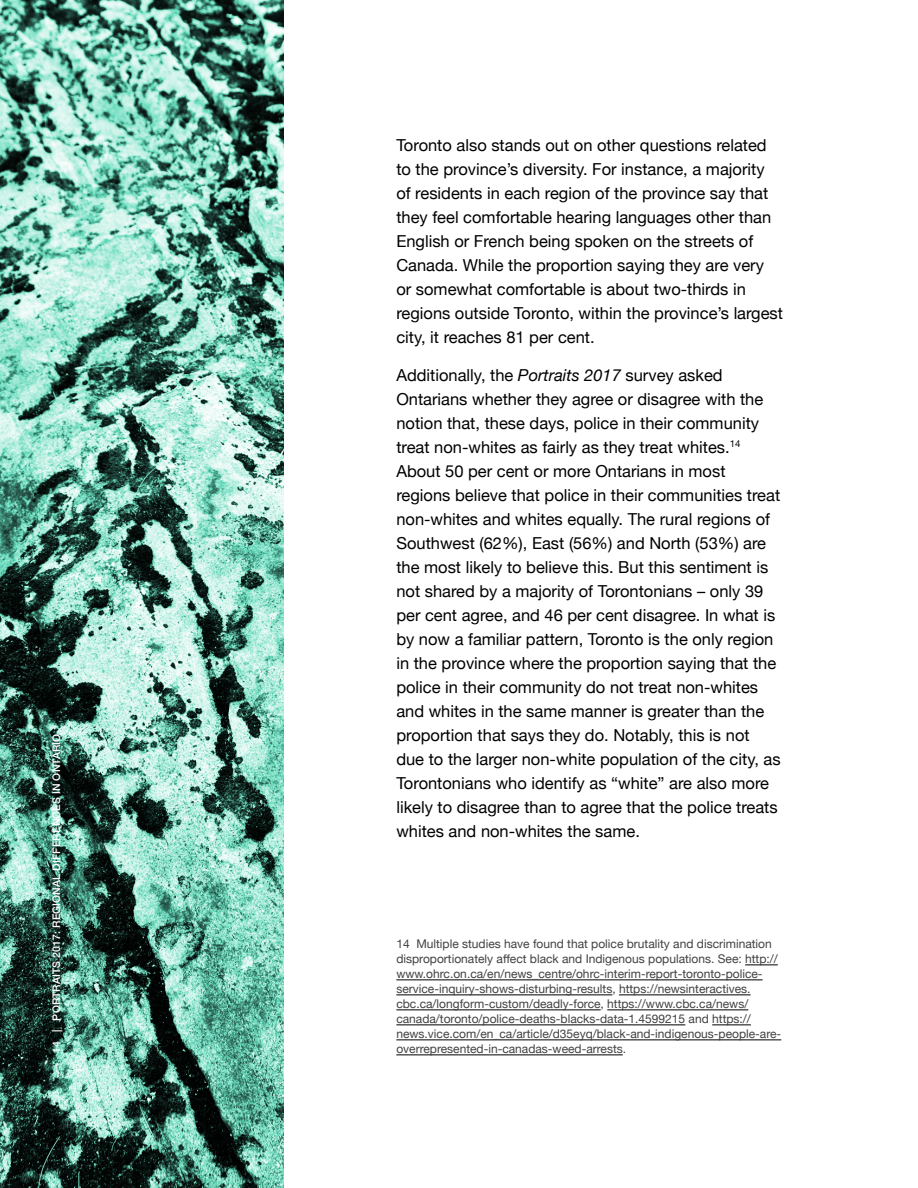
<style>
.page{position:relative;width:918px;height:1188px;background:#fff}
.page>*{position:absolute;margin:0;border:0;box-sizing:border-box;transform-origin:0 0}
.Paragraph{font:16.5px/24px "Helvetica Neue";color:#000}
.Footnotes{font:12px/15px "Helvetica Neue";color:#414042}
.t1{font:500 10.5px "Helvetica Neue";letter-spacing:.01em;color:#fff}
.s1{font-style:italic}
</style>
<div class="page">
<img style="left:0;top:0;width:284px;height:1188px">
<hr style="left:745px;top:964px;width:33px;height:1px;background:#000">
<hr style="left:396px;top:979px;width:367px;height:1px;background:#000">
<hr style="left:396px;top:994px;width:216px;height:1px;background:#000">
<hr style="left:619px;top:994px;width:132px;height:1px;background:#000">
<hr style="left:396px;top:1009px;width:205px;height:1px;background:#000">
<hr style="left:607px;top:1009px;width:141px;height:1px;background:#000">
<hr style="left:396px;top:1024px;width:289px;height:1px;background:#000">
<hr style="left:712px;top:1024px;width:39px;height:1px;background:#000">
<hr style="left:396px;top:1039px;width:385px;height:1px;background:#000">
<hr style="left:396px;top:1054px;width:227px;height:1px;background:#000">
<p class="t1" style="left:48px;top:1053px;width:321px;rotate:-90deg">14 | PORTRAITS 2017: REGIONAL DIFFERENCES IN ONTARIO</p>
<p class="Paragraph" style="left:396px;top:134px;width:388px">Toronto also stands out on other questions related to the province’s diversity. For instance, a majority of residents in each region of the province say that they feel comfortable hearing languages other than English or French being spoken on the streets of Canada. While the proportion saying they are very or somewhat comfortable is about two-thirds in regions outside Toronto, within the province’s largest city, it reaches 81 per cent.</p>
<p class="Paragraph" style="left:396px;top:364px;width:386px">Additionally, the <span class="s1">Portraits 2017</span> survey asked Ontarians whether they agree or disagree with the notion that, these days, police in their community treat non-whites as fairly as they treat whites.<sup>14<br></sup>About 50 per cent or more Ontarians in most regions believe that police in their communities treat non-whites and whites equally. The rural regions of Southwest (62%), East (56%) and North (53%) are the most likely to believe this. But this sentiment is not shared by a majority of Torontonians – only 39 per cent agree, and 46 per cent disagree. In what is by now a familiar pattern, Toronto is the only region in the province where the proportion saying that the police in their community do not treat non-whites and whites in the same manner is greater than the proportion that says they do. Notably, this is not due to the larger non-white population of the city, as Torontonians who identify as “white” are also more likely to disagree than to agree that the police treats whites and non-whites the same.</p>
<p class="Footnotes" style="left:396px;top:937px;width:386px">14 Multiple studies have found that police brutality and discrimination disproportionately affect black and Indigenous populations. See: http:// www.ohrc.on.ca/en/news_centre/ohrc-interim-report-toronto-police&shy;service-inquiry-shows-disturbing-results, https://newsinteractives. cbc.ca/longform-custom/deadly-force, https://www.cbc.ca/news/ canada/toronto/police-deaths-blacks-data-1.4599215 and https:// news.vice.com/en_ca/article/d35eyq/black-and-indigenous-people-are-</p>
<p class="Footnotes" style="left:396px;top:1042px;width:231px">overrepresented-in-canadas-weed-arrests.</p>
</div>
